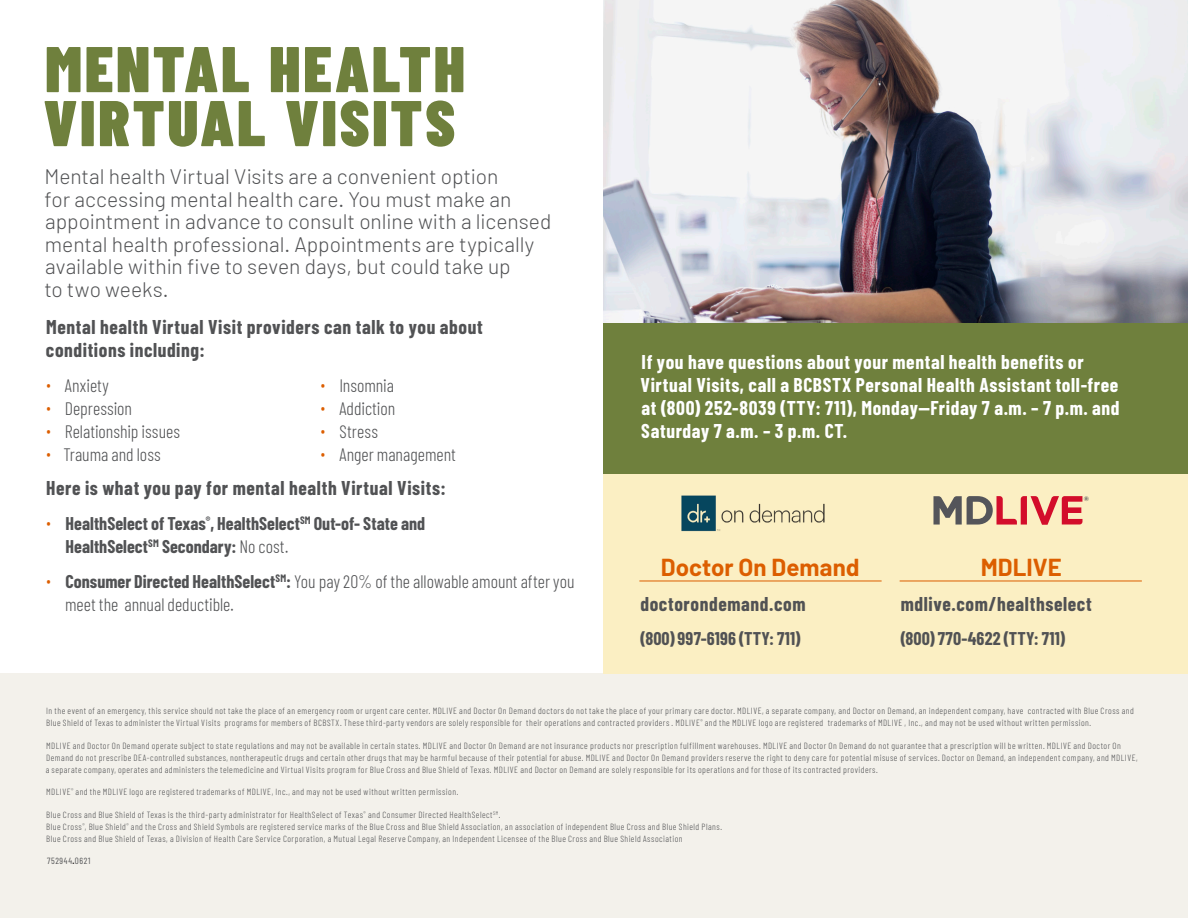
<style>
.page{position:relative;width:1188px;height:918px;background:#fff}
.page>*{position:absolute;margin:0;border:0;box-sizing:border-box;transform-origin:0 0}
.Headlines{font:900 64.5px/54px "Barlow Condensed";letter-spacing:.04em;color:#6f803d}
.SubPageHeader_-_Rule{font:700 24px "Barlow";color:#dc5e00}
.SubPageHeader_-_TOC{font:300 21px/22.5px "Barlow";color:#515254}
.Paragraph_Header_-_N{font:700 19.5px/23.1px "Barlow Condensed";letter-spacing:.03em;color:#fff}
.Paragraph_Header_-_N-2{font:700 19.5px/23.1px "Barlow Condensed";letter-spacing:.03em;color:#515254}
.t1{font:300 18px/23.1px "Barlow Condensed";color:#515254}
.Paragraph{font:700 18px/23.1px "Barlow Condensed";letter-spacing:.005em;color:#515254}
.Footnotes_-_Fine_Pri{font:300 9px/12px "Barlow Condensed";letter-spacing:.055em;color:#515254}
.Footnotes_-_Fine_Pri-2{font:9px "Barlow Condensed";letter-spacing:.07em;color:#515254}
.t2{font:900 6.45px "Gotham";color:#54555a}
.s1{font-family:"Tablet Gothic Condensed";font-weight:400;color:#dc5e00}
.s2{font-weight:300}
.s3{font-weight:700}
.s4{font-weight:700;color:#211d1e}
</style>
<div class="page">
<div style="left:603px;top:323px;width:585px;height:151px;background:#6f803d"></div>
<div style="left:0;top:674px;width:1188px;height:244px;background:#f3f1eb"></div>
<div style="left:603px;top:474px;width:585px;height:200px;background:#fbefc3"></div>
<hr style="left:639px;top:581px;width:243px;height:1px;background:#dc5e00">
<hr style="left:900px;top:581px;width:242px;height:1px;background:#dc5e00">
<img style="left:681px;top:495px;width:144px;height:36px">
<svg style="left:933px;top:496px;width:149px;height:29px"></svg>
<img style="left:603px;top:0;width:585px;height:323px">
<p class="Headlines" style="left:44px;top:40px;width:423px">MENTAL HEALTH<br>VIRTUAL VISITS</p>
<p class="SubPageHeader_-_TOC" style="left:44px;top:165px;width:508px">Mental health Virtual Visits are a convenient option<br>for accessing mental health care. You must make an appointment in advance to consult online with a licensed mental health professional. Appointments are typically available within five to seven days, but could take up<br>to two weeks.</p>
<p class="Paragraph_Header_-_N-2" style="left:46px;top:315px;width:438px">Mental health Virtual Visit providers can talk to you about conditions including:</p>
<p class="t1" style="left:45px;top:372px;width:65px"><span class="s1">•</span> Anxiety</p>
<p class="t1" style="left:45px;top:395px;width:88px"><span class="s1">•</span> Depression</p>
<p class="t1" style="left:45px;top:419px;width:136px"><span class="s1">•</span> Relationship issues</p>
<p class="t1" style="left:45px;top:442px;width:117px"><span class="s1">•</span> Trauma and loss</p>
<p class="t1" style="left:320px;top:372px;width:76px"><span class="s1">•</span> Insomnia</p>
<p class="t1" style="left:320px;top:395px;width:77px"><span class="s1">•</span> Addiction</p>
<p class="t1" style="left:320px;top:419px;width:59px"><span class="s1">•</span> Stress</p>
<p class="t1" style="left:320px;top:442px;width:137px"><span class="s1">•</span> Anger management</p>
<p class="Paragraph_Header_-_N-2" style="left:46px;top:476px;width:401px">Here is what you pay for mental health Virtual Visits:</p>
<p class="Paragraph" style="left:66px;top:511px;width:361px;text-indent:-20px"><span class="s1">•</span> HealthSelect of Texas<sup>®</sup>, HealthSelect<sup>SM</sup> Out-of- State and<br>HealthSelect<sup>SM</sup> Secondary: <span class="s2">No cost.</span></p>
<p class="t1" style="left:65px;top:568px;width:511px;text-indent:-20px"><span class="s1">•</span> <span class="s3">Consumer Directed HealthSelect</span><sup>SM</sup><span class="s3">:</span> You pay 20% of the allowable amount after you meet the annual deductible.</p>
<p class="Paragraph_Header_-_N" style="left:641px;top:349px;width:481px">If you have questions about your mental health benefits or Virtual Visits, call a BCBSTX Personal Health Assistant toll-free at (800) 252-8039 (TTY: 711), Monday—Friday 7 a.m. – 7 p.m. and Saturday 7 a.m. – 3 p.m. CT.</p>
<p class="SubPageHeader_-_Rule" style="left:661px;top:553px;width:200px">Doctor On Demand</p>
<p class="Paragraph_Header_-_N-2" style="left:641px;top:591px;width:166px">doctorondemand.com</p>
<p class="Paragraph" style="left:641px;top:626px;width:162px">(800) 997-6196 (TTY: 711)</p>
<p class="t2" style="left:1084px;top:494px;width:7px">®</p>
<p class="SubPageHeader_-_Rule" style="left:981px;top:553px;width:82px">MDLIVE</p>
<p class="Paragraph_Header_-_N-2" style="left:901px;top:591px;width:192px">mdlive.com/healthselect</p>
<p class="Paragraph" style="left:901px;top:626px;width:166px">(800) 770-4622 (TTY: 711)</p>
<p class="Footnotes_-_Fine_Pri" style="left:46px;top:705px;width:1089px">In the event of an emergency, this service should not take the place of an emergency room or urgent care center. MDLIVE and Doctor On Demand doctors do not take the place of your primary care doctor. MDLIVE, a separate company, and Doctor on Demand, an independent company, have contracted with Blue Cross and<br>Blue Shield of Texas to administer the Virtual Visits programs for members of BCBSTX. These third-party vendors are solely responsible for their operations and contracted providers . MDLIVE<sup>®</sup> and the MDLIVE logo are registered trademarks of MDLIVE , Inc., and may not be used without written permission.</p>
<p class="Footnotes_-_Fine_Pri" style="left:46px;top:739px;width:1093px">MDLIVE and Doctor On Demand operate subject to state regulations and may not be available in certain states. MDLIVE and Doctor On Demand are not insurance products nor prescription fulfillment warehouses. MDLIVE and Doctor On Demand do not guarantee that a prescription will be written. MDLIVE and Doctor On<br>Demand do not prescribe DEA-controlled substances, nontherapeutic drugs and certain other drugs that may be harmful because of their potential for abuse. MDLIVE and Doctor On Demand providers reserve the right to deny care for potential misuse of services. Doctor on Demand, an independent company, and MDLIVE, a separate company, operates and administers the telemedicine and Virtual Visits program for Blue Cross and Blue Shield of Texas. MDLIVE and Doctor on Demand are solely responsible for its operations and for those of its contracted providers.</p>
<p class="Footnotes_-_Fine_Pri" style="left:46px;top:785px;width:414px">MDLIVE<sup>®</sup> and the MDLIVE logo are registered trademarks of MDLIVE, Inc., and may not be used without written permission.</p>
<p class="Footnotes_-_Fine_Pri" style="left:46px;top:808px;width:677px">Blue Cross and Blue Shield of Texas is the third-party administrator for HealthSelect of Texas<sup>®</sup> and Consumer Directed HealthSelect<sup>SM</sup>.<br>Blue Cross<sup>®</sup>, Blue Shield<sup>®</sup> and the Cross and Shield Symbols are registered service marks of the Blue Cross and Blue Shield Association, an association of independent Blue Cross and Blue Shield Plans.<br>Blue Cross and Blue Shield of Texas, a Division of Health Care Service Corporation, a Mutual Legal Reserve Company, an Independent Licensee of the Blue Cross and Blue Shield Association</p>
<p class="Footnotes_-_Fine_Pri-2" style="left:47px;top:855px;width:45px">752944<span class="s4">.</span>0621</p>
</div>
